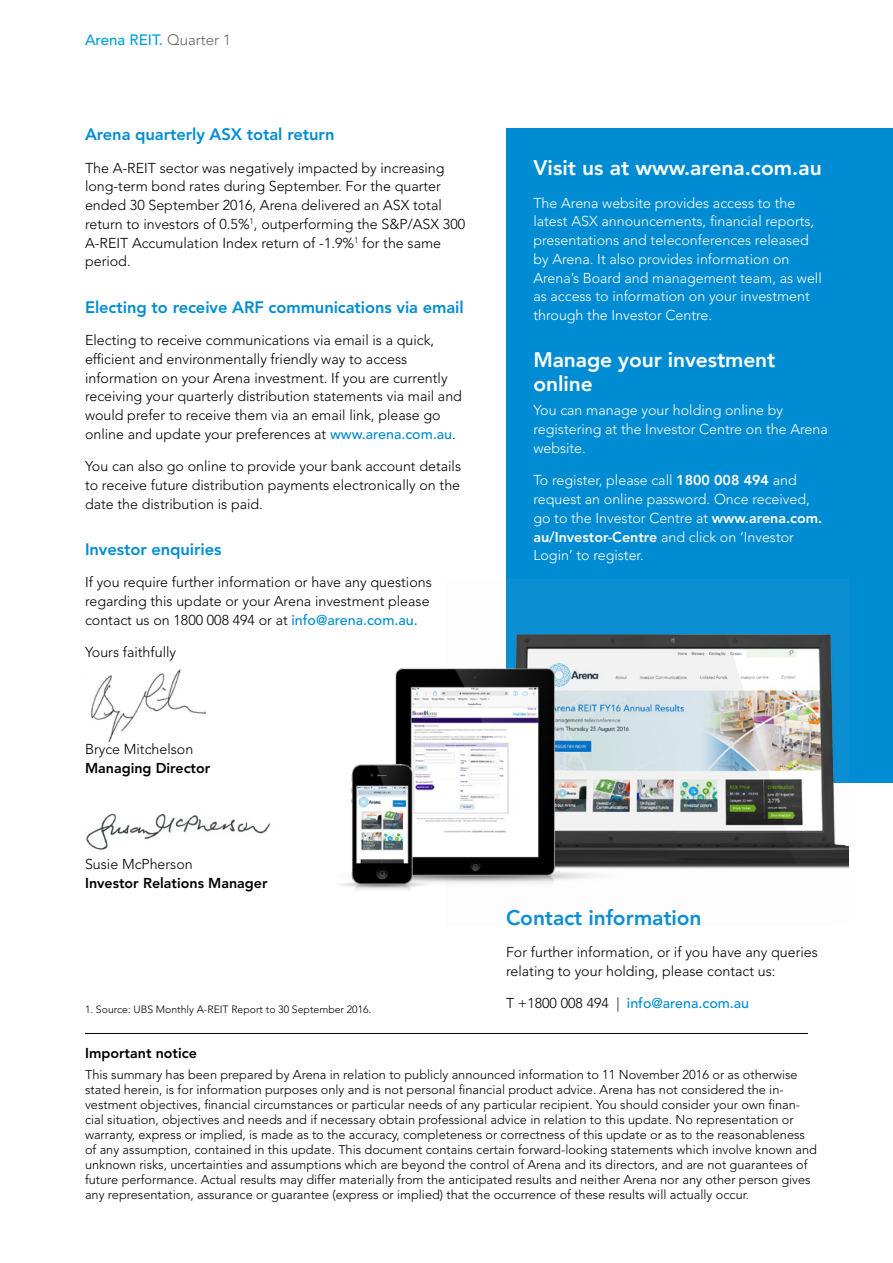
<style>
.page{position:relative;width:893px;height:1263px;background:#fff}
.page>*{position:absolute;margin:0;border:0;box-sizing:border-box;transform-origin:0 0}
.t1{font:800 21px/24px "Avenir LT Com";letter-spacing:-.005em;color:#fff}
.t2{font:800 21px "Avenir LT Std";color:#fff}
.t3{font:800 21px "Avenir LT Std";letter-spacing:-.005em;color:#008cd2}
.t4{font:800 16.5px "Avenir LT Std";letter-spacing:-.005em;color:#008cd2}
.t5{font:500 15px "Avenir LT Std";color:#049fdb}
.t6{font:300 14.25px/18.8px "Avenir LT Std";color:#000}
.t7{font:300 14.25px/18.8px "Avenir LT Std";color:#fff}
.t8{font:800 14.25px "Avenir LT Std";color:#000}
.t9{font:500 14.25px "Avenir LT Std";color:#008cd2}
.t10{font:300 12.75px/15px "Avenir LT Std";color:#000}
.t11{font:300 10.5px "Avenir LT Std";color:#000}
.s1{font-weight:300;color:#636466}
.s2{font-weight:500;color:#008cd2}
.s3{font-weight:800}
.s4{font-weight:300;color:#000}
</style>
<div class="page">
<div style="left:506px;top:128px;width:387px;height:654px;background:#008cd2"></div>
<hr style="left:85px;top:1033px;width:723px;height:1px;background:#000">
<img style="left:341px;top:579px;width:507px;height:311px">
<img style="left:91px;top:669px;width:115px;height:74px">
<img style="left:86px;top:813px;width:184px;height:37px">
<p class="t5" style="left:85px;top:31px;width:147px">Arena REIT. <span class="s1">Quarter 1</span></p>
<p class="t4" style="left:85px;top:125px;width:251px">Arena quarterly ASX total return</p>
<p class="t6" style="left:85px;top:158px;width:382px">The A-REIT sector was negatively impacted by increasing long-term bond rates during September. For the quarter ended 30 September 2016, Arena delivered an ASX total return to investors of 0.5%<sup>1</sup>, outperforming the S&amp;P/ASX 300<br>A-REIT Accumulation Index return of -1.9%<sup>1</sup> for the same period.</p>
<p class="t4" style="left:85px;top:297px;width:380px">Electing to receive ARF communications via email</p>
<p class="t6" style="left:85px;top:331px;width:378px">Electing to receive communications via email is a quick, efficient and environmentally friendly way to access information on your Arena investment. If you are currently receiving your quarterly distribution statements via mail and would prefer to receive them via an email link, please go online and update your preferences at <span class="s2">www.arena.com.au</span>.</p>
<p class="t6" style="left:85px;top:457px;width:378px;text-align:justify">You can also go online to provide your bank account details to receive future distribution payments electronically on the date the distribution is paid.</p>
<p class="t4" style="left:85px;top:539px;width:138px">Investor enquiries</p>
<p class="t6" style="left:85px;top:573px;width:348px">If you require further information or have any questions regarding this update or your Arena investment please contact us on 1800 008 494 or at <span class="s2">info@arena.com.au.</span></p>
<p class="t6" style="left:85px;top:643px;width:93px">Yours faithfully</p>
<p class="t6" style="left:85px;top:739px;width:110px">Bryce Mitchelson</p>
<p class="t8" style="left:85px;top:759px;width:127px">Managing Director</p>
<p class="t6" style="left:85px;top:855px;width:109px">Susie McPherson</p>
<p class="t8" style="left:85px;top:875px;width:184px">Investor Relations Manager</p>
<p class="t11" style="left:85px;top:1004px;width:288px">1. Source: UBS Monthly A-REIT Report to 30 September 2016.</p>
<h1 class="t2" style="left:533px;top:156px;width:290px">Visit us at www.arena.com.au</h1>
<p class="t7" style="left:533px;top:193px;width:290px">The Arena website provides access to the latest ASX announcements, financial reports, presentations and teleconferences released by Arena. It also provides information on Arena’s Board and management team, as well as access to information on your investment through the Investor Centre.</p>
<h1 class="t1" style="left:533px;top:348px;width:244px">Manage your investment online</h1>
<p class="t7" style="left:533px;top:401px;width:296px">You can manage your holding online by registering at the Investor Centre on the Arena website.</p>
<p class="t7" style="left:533px;top:471px;width:291px">To register, please call <span class="s3">1800 008 494</span> and request an online password. Once received, go to the Investor Centre at <span class="s3">www.arena.com. au/Investor-Centre</span> and click on ‘Investor Login’ to register.</p>
<h1 class="t3" style="left:506px;top:905px;width:197px">Contact information</h1>
<p class="t6" style="left:506px;top:942px;width:313px">For further information, or if you have any queries relating to your holding, please contact us:</p>
<p class="t9" style="left:506px;top:994px;width:245px"><span class="s4">T +1800 008 494 |</span> info@arena.com.au</p>
<p class="t8" style="left:85px;top:1045px;width:113px">Important notice</p>
<p class="t10" style="left:85px;top:1067px;width:733px">This summary has been prepared by Arena in relation to publicly announced information to 11 November 2016 or as otherwise stated herein, is for information purposes only and is not personal financial product advice. Arena has not considered the in&shy;vestment objectives, financial circumstances or particular needs of any particular recipient. You should consider your own finan&shy;cial situation, objectives and needs and if necessary obtain professional advice in relation to this update. No representation or warranty, express or implied, is made as to the accuracy, completeness or correctness of this update or as to the reasonableness of any assumption, contained in this update. This document contains certain forward-looking statements which involve known and unknown risks, uncertainties and assumptions which are beyond the control of Arena and its directors, and are not guarantees of future performance. Actual results may differ materially from the anticipated results and neither Arena nor any other person gives any representation, assurance or guarantee (express or implied) that the occurrence of these results will actually occur.</p>
</div>
